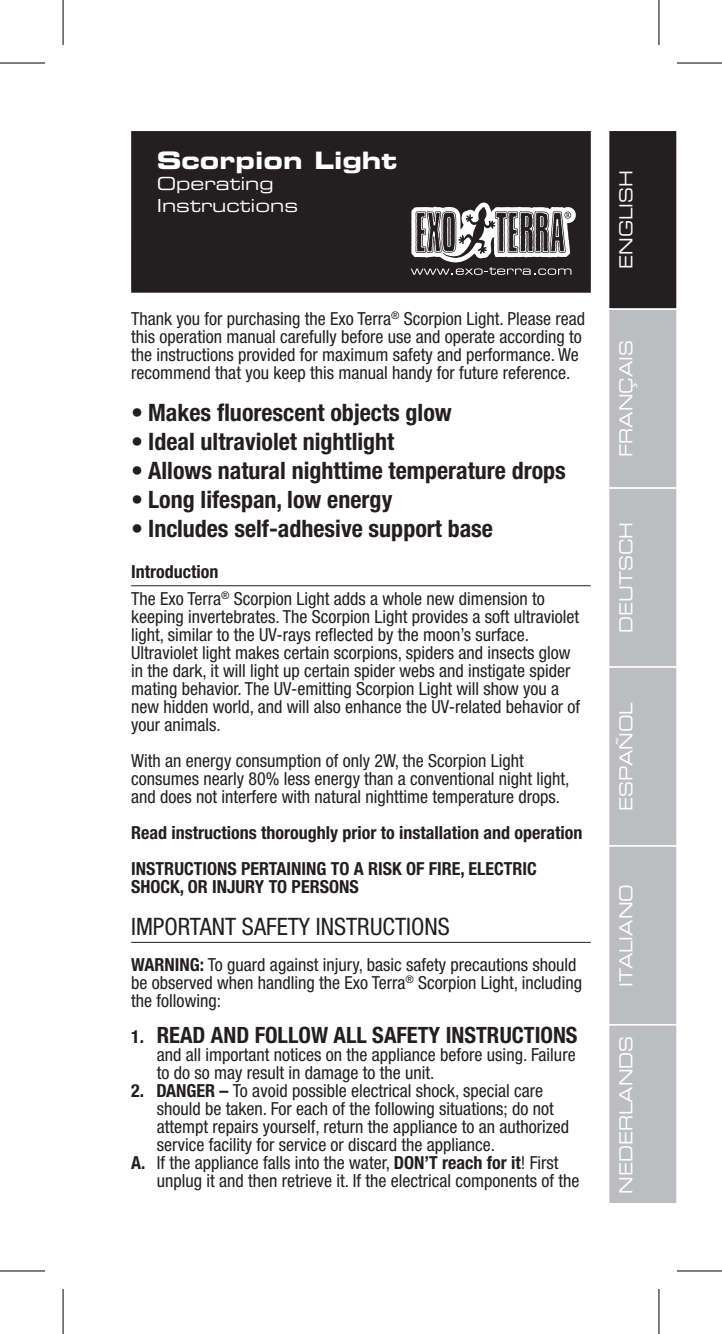
<style>
.page{position:relative;width:722px;height:1334px;background:#fff}
.page>*{position:absolute;margin:0;border:0;box-sizing:border-box;transform-origin:0 0}
.t1{font:700 condensed 24px "Helvetica Neue";color:#231f20}
.t2{font:condensed 24px "Helvetica Neue";color:#231f20}
.t3{font:24px "Eurostile Bold Extended Two";color:#fff}
.t4{font:700 condensed 22.5px "Helvetica Neue";color:#231f20}
.t5{font:condensed 18px/18px "Helvetica Neue";color:#231f20}
.t6{font:700 condensed 18px/36px "Helvetica Neue";color:#231f20}
.t7{font:18px "Eurostile Extended Two";color:#fff;scale:.9 1}
.t8{font:18px/21.6px "Eurostile Extended Two";color:#fff}
.s1{font-weight:700}
.s2{font-size:18px}
</style>
<div class="page">
<hr style="left:131px;top:585px;width:459px;height:1px;background:#231f20">
<hr style="left:131px;top:942px;width:459px;height:1px;background:#231f20">
<div style="left:133px;top:133px;width:456px;height:158px;background:#231f20"></div>
<div style="left:131px;top:131px;width:459px;height:162px;border:3px solid #231f20"></div>
<svg style="left:410px;top:202px;width:165px;height:73px"></svg>
<div style="left:608px;top:130px;width:68px;height:179px;background:#231f20"></div>
<div style="left:607px;top:130px;width:70px;height:180px;border:2px solid #fff"></div>
<div style="left:607px;top:308px;width:70px;height:181px;background:#bcbdc0;border:2px solid #fff"></div>
<div style="left:607px;top:487px;width:70px;height:180px;background:#bcbdc0;border:2px solid #fff"></div>
<div style="left:607px;top:666px;width:70px;height:180px;background:#bcbdc0;border:2px solid #fff"></div>
<div style="left:607px;top:845px;width:70px;height:180px;background:#bcbdc0;border:2px solid #fff"></div>
<div style="left:607px;top:1024px;width:70px;height:180px;background:#bcbdc0;border:2px solid #fff"></div>
<svg style="left:659px;top:0;width:1px;height:45px"></svg>
<svg style="left:659px;top:1289px;width:1px;height:45px"></svg>
<hr style="left:0;top:62px;width:45px;height:2px;background:#000">
<hr style="left:676px;top:62px;width:45px;height:2px;background:#000">
<hr style="left:0;top:1270px;width:45px;height:1px;background:#000">
<hr style="left:676px;top:1270px;width:45px;height:1px;background:#000">
<hr style="left:62px;top:0;width:2px;height:45px;background:#000">
<hr style="left:62px;top:1289px;width:2px;height:45px;background:#000">
<hr style="left:658px;top:0;width:1px;height:45px;background:#000">
<hr style="left:658px;top:1289px;width:1px;height:45px;background:#000">
<h1 class="t3" style="left:157px;top:143px;width:242px">Scorpion Light</h1>
<p class="t8" style="left:157px;top:173px;width:143px">Operating<br>Instructions</p>
<p class="t7" style="left:613px;top:269px;width:111px;rotate:-90deg">ENGLISH</p>
<p class="t5" style="left:131px;top:309px;width:455px">Thank you for purchasing the Exo Terra<sup>®</sup> Scorpion Light. Please read this operation manual carefully before use and operate according to the instructions provided for maximum safety and performance. We recommend that you keep this manual handy for future reference.</p>
<h1 class="t1" style="left:131px;top:398px;width:322px">• Makes fluorescent objects glow</h1>
<h1 class="t1" style="left:131px;top:427px;width:264px">• Ideal ultraviolet nightlight</h1>
<h1 class="t1" style="left:131px;top:456px;width:436px">• Allows natural nighttime temperature drops</h1>
<h1 class="t1" style="left:131px;top:485px;width:263px">• Long lifespan, low energy</h1>
<h1 class="t1" style="left:131px;top:514px;width:363px">• Includes self-adhesive support base</h1>
<p class="t5" style="left:131px;top:559px;width:415px;line-height:26.4px"><span class="s1">Introduction<br></span>The Exo Terra<sup>®</sup> Scorpion Light adds a whole new dimension to</p>
<p class="t5" style="left:131px;top:607px;width:450px">keeping invertebrates. The Scorpion Light provides a soft ultraviolet light, similar to the UV-rays reflected by the moon’s surface.<br>Ultraviolet light makes certain scorpions, spiders and insects glow in the dark, it will light up certain spider webs and instigate spider mating behavior. The UV-emitting Scorpion Light will show you a new hidden world, and will also enhance the UV-related behavior of your animals.</p>
<p class="t5" style="left:131px;top:751px;width:439px">With an energy consumption of only 2W, the Scorpion Light consumes nearly 80% less energy than a conventional night light, and does not interfere with natural nighttime temperature drops.</p>
<p class="t6" style="left:131px;top:814px;width:452px">Read instructions thoroughly prior to installation and operation<br>INSTRUCTIONS PERTAINING TO A RISK OF FIRE, ELECTRIC</p>
<p class="t6" style="left:131px;top:868px;width:229px">SHOCK, OR INJURY TO PERSONS</p>
<h1 class="t2" style="left:131px;top:912px;width:320px">IMPORTANT SAFETY INSTRUCTIONS</h1>
<p class="t5" style="left:131px;top:955px;width:452px"><span class="s1">WARNING:</span> To guard against injury, basic safety precautions should be observed when handling the Exo Terra<sup>®</sup> Scorpion Light, including the following:</p>
<p class="t4" style="left:131px;top:1021px;width:448px"><span class="s2">1.</span> READ AND FOLLOW ALL SAFETY INSTRUCTIONS</p>
<p class="t5" style="left:157px;top:1045px;width:420px">and all important notices on the appliance before using. Failure to do so may result in damage to the unit.</p>
<p class="t5" style="left:131px;top:1081px;width:413px"><span class="s1">2. DANGER –</span> To avoid possible electrical shock, special care</p>
<p class="t5" style="left:157px;top:1099px;width:398px">should be taken. For each of the following situations; do not</p>
<p class="t5" style="left:157px;top:1117px;width:414px">attempt repairs yourself, return the appliance to an authorized</p>
<p class="t5" style="left:157px;top:1135px;width:340px">service facility for service or discard the appliance.</p>
<p class="t5" style="left:131px;top:1153px;width:428px"><span class="s1">A.</span> If the appliance falls into the water, <span class="s1">DON’T reach for it</span>! First</p>
<p class="t5" style="left:157px;top:1171px;width:424px">unplug it and then retrieve it. If the electrical components of the</p>
<p class="t7" style="left:613px;top:457px;width:132px;rotate:-90deg">FRANÇAIS</p>
<p class="t7" style="left:613px;top:633px;width:125px;rotate:-90deg">DEUTSCH</p>
<p class="t7" style="left:613px;top:810px;width:122px;rotate:-90deg">ESPAÑOL</p>
<p class="t7" style="left:613px;top:986px;width:115px;rotate:-90deg">ITALIANO</p>
<p class="t7" style="left:613px;top:1194px;width:177px;rotate:-90deg">NEDERLANDS</p>
</div>
